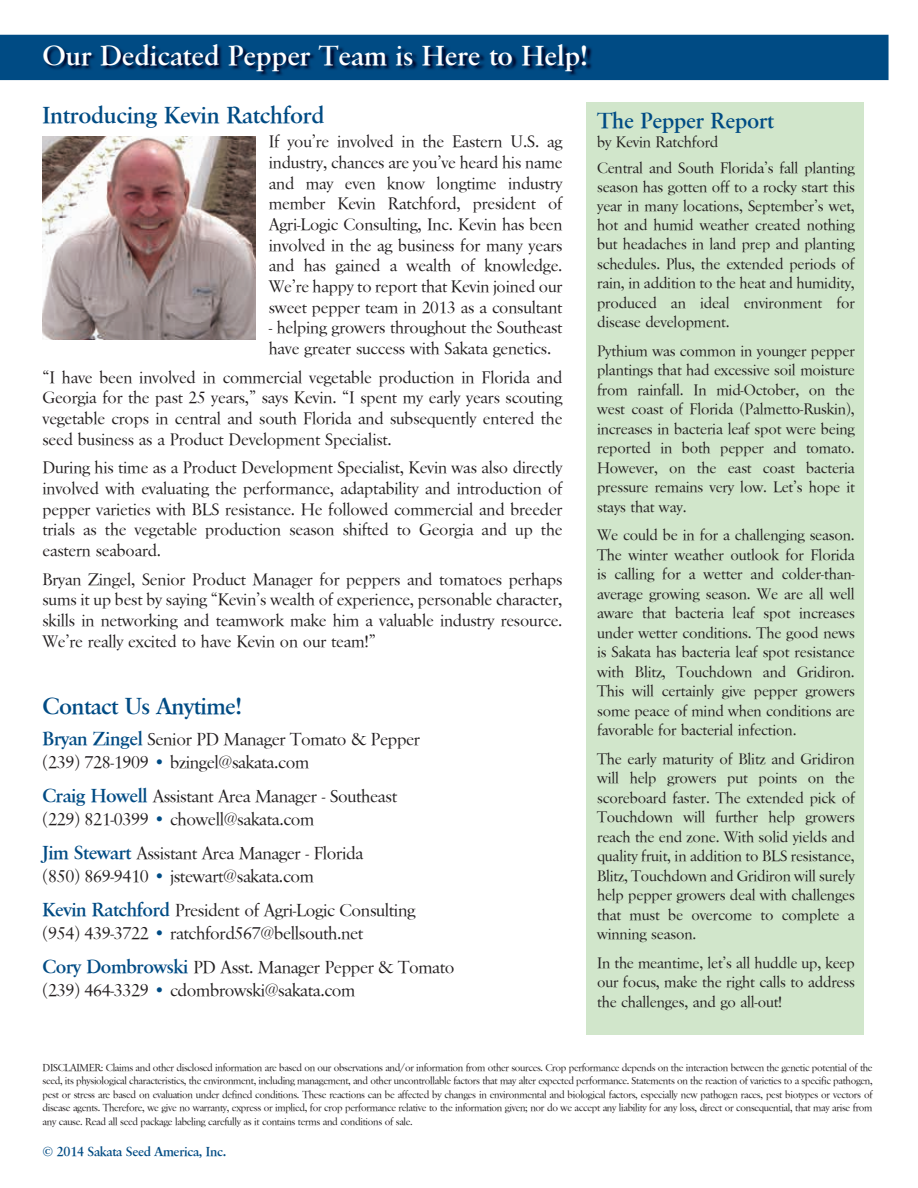
<style>
.page{position:relative;width:918px;height:1188px;background:#fff}
.page>*{position:absolute;margin:0;border:0;box-sizing:border-box;transform-origin:0 0}
.t1{font:700 28.5px "Savoy";color:#fff}
.t2{font:700 24px "Savoy";letter-spacing:-.01em;color:#004b84}
.t3{font:700 22.5px "Savoy";letter-spacing:-.01em;color:#004b84}
.t4{font:18px/22.5px "Savoy";letter-spacing:-.02em;color:#231f20}
.t5{font:17.25px/20.7px "Savoy";letter-spacing:-.01em;color:#231f20;text-align:justify}
.t6{font:15.75px/19.5px "Savoy";letter-spacing:-.01em;color:#231f20;text-align:justify}
.t7{font:700 13.5px "Savoy";letter-spacing:-.02em;color:#004b84}
.t8{font:10.5px/13.5px "Savoy";letter-spacing:-.03em;color:#231f20;text-align:justify}
.s1{font-weight:700;font-size:19.5px;color:#004b84}
.s2{color:#004b84}
</style>
<div class="page">
<div style="left:0;top:35px;width:889px;height:45px;background:#004b84"></div>
<div style="left:586px;top:102px;width:278px;height:933px;background:#d1e6cb"></div>
<img style="left:44px;top:45px;width:548px;height:31px">
<img style="left:43px;top:136px;width:212px;height:203px">
<h1 class="t1" style="left:43px;top:40px;width:547px">Our Dedicated Pepper Team is Here to Help!</h1>
<h2 class="t2" style="left:43px;top:102px;width:284px">Introducing Kevin Ratchford</h2>
<p class="t5" style="left:269px;top:131px;width:295px">If you’re involved in the Eastern U.S. ag industry, chances are you’ve heard his name and may even know longtime industry member Kevin Ratchford, president of Agri-Logic Consulting, Inc. Kevin has been involved in the ag business for many years and has gained a wealth of knowledge.<br>We’re happy to report that Kevin joined our sweet pepper team in 2013 as a consultant</p>
<p class="t5" style="left:269px;top:318px;width:295px">- helping growers throughout the Southeast have greater success with Sakata genetics.</p>
<p class="t5" style="left:43px;top:367px;width:521px">“I have been involved in commercial vegetable production in Florida and Georgia for the past 25 years,” says Kevin. “I spent my early years scouting vegetable crops in central and south Florida and subsequently entered the seed business as a Product Development Specialist.</p>
<p class="t5" style="left:43px;top:457px;width:522px">During his time as a Product Development Specialist, Kevin was also directly involved with evaluating the performance, adaptability and introduction of pepper varieties with BLS resistance. He followed commercial and breeder trials as the vegetable production season shifted to Georgia and up the eastern seaboard.</p>
<p class="t5" style="left:43px;top:569px;width:521px">Bryan Zingel, Senior Product Manager for peppers and tomatoes perhaps sums it up best by saying “Kevin’s wealth of experience, personable character, skills in networking and teamwork make him a valuable industry resource.<br>We’re really excited to have Kevin on our team!”</p>
<h2 class="t2" style="left:43px;top:692px;width:201px">Contact Us Anytime!</h2>
<p class="t4" style="left:43px;top:728px;width:379px"><span class="s1">Bryan Zingel</span> Senior PD Manager Tomato &amp; Pepper (239) 728-1909 <span class="s2">•</span> bzingel@sakata.com</p>
<p class="t4" style="left:43px;top:785px;width:356px"><span class="s1">Craig Howell</span> Assistant Area Manager - Southeast (229) 821-0399 <span class="s2">•</span> chowell@sakata.com</p>
<p class="t4" style="left:43px;top:842px;width:322px"><span class="s1">Jim Stewart</span> Assistant Area Manager - Florida (850) 869-9410 <span class="s2">•</span> jstewart@sakata.com</p>
<p class="t4" style="left:43px;top:899px;width:374px"><span class="s1">Kevin Ratchford</span> President of Agri-Logic Consulting (954) 439-3722 <span class="s2">•</span> ratchford567@bellsouth.net</p>
<p class="t4" style="left:43px;top:956px;width:414px"><span class="s1">Cory Dombrowski</span> PD Asst. Manager Pepper &amp; Tomato (239) 464-3329 <span class="s2">•</span> cdombrowski@sakata.com</p>
<h3 class="t3" style="left:597px;top:108px;width:178px">The Pepper Report</h3>
<p class="t6" style="left:597px;top:130px;width:259px;line-height:25.5px">by Kevin Ratchford<br>Central and South Florida’s fall planting</p>
<p class="t6" style="left:597px;top:177px;width:259px">season has gotten off to a rocky start this year in many locations, September’s wet, hot and humid weather created nothing but headaches in land prep and planting schedules. Plus, the extended periods of rain, in addition to the heat and humidity, produced an ideal environment for disease development.</p>
<p class="t6" style="left:597px;top:341px;width:259px">Pythium was common in younger pepper plantings that had excessive soil moisture from rainfall. In mid-October, on the west coast of Florida (Palmetto-Ruskin), increases in bacteria leaf spot were being reported in both pepper and tomato.<br>However, on the east coast bacteria pressure remains very low. Let’s hope it stays that way.</p>
<p class="t6" style="left:597px;top:525px;width:259px">We could be in for a challenging season.<br>The winter weather outlook for Florida is calling for a wetter and colder-than&shy;average growing season. We are all well aware that bacteria leaf spot increases under wetter conditions. The good news is Sakata has bacteria leaf spot resistance with Blitz, Touchdown and Gridiron.<br>This will certainly give pepper growers some peace of mind when conditions are favorable for bacterial infection.</p>
<p class="t6" style="left:597px;top:749px;width:259px">The early maturity of Blitz and Gridiron will help growers put points on the scoreboard faster. The extended pick of Touchdown will further help growers reach the end zone. With solid yields and quality fruit, in addition to BLS resistance, Blitz, Touchdown and Gridiron will surely help pepper growers deal with challenges that must be overcome to complete a winning season.</p>
<p class="t6" style="left:597px;top:953px;width:259px">In the meantime, let’s all huddle up, keep our focus, make the right calls to address the challenges, and go all-out!</p>
<p class="t8" style="left:43px;top:1060px;width:832px">DISCLAIMER: Claims and other disclosed information are based on our observations and/or information from other sources. Crop performance depends on the interaction between the genetic potential of the seed, its physiological characteristics, the environment, including management, and other uncontrollable factors that may alter expected performance. Statements on the reaction of varieties to a specific pathogen, pest or stress are based on evaluation under defined conditions. These reactions can be affected by changes in environmental and biological factors, especially new pathogen races, pest biotypes or vectors of disease agents. Therefore, we give no warranty, express or implied, for crop performance relative to the information given; nor do we accept any liability for any loss, direct or consequential, that may arise from any cause. Read all seed package labeling carefully as it contains terms and conditions of sale.</p>
<p class="t7" style="left:43px;top:1144px;width:185px">© 2014 Sakata Seed America, Inc.</p>
</div>
